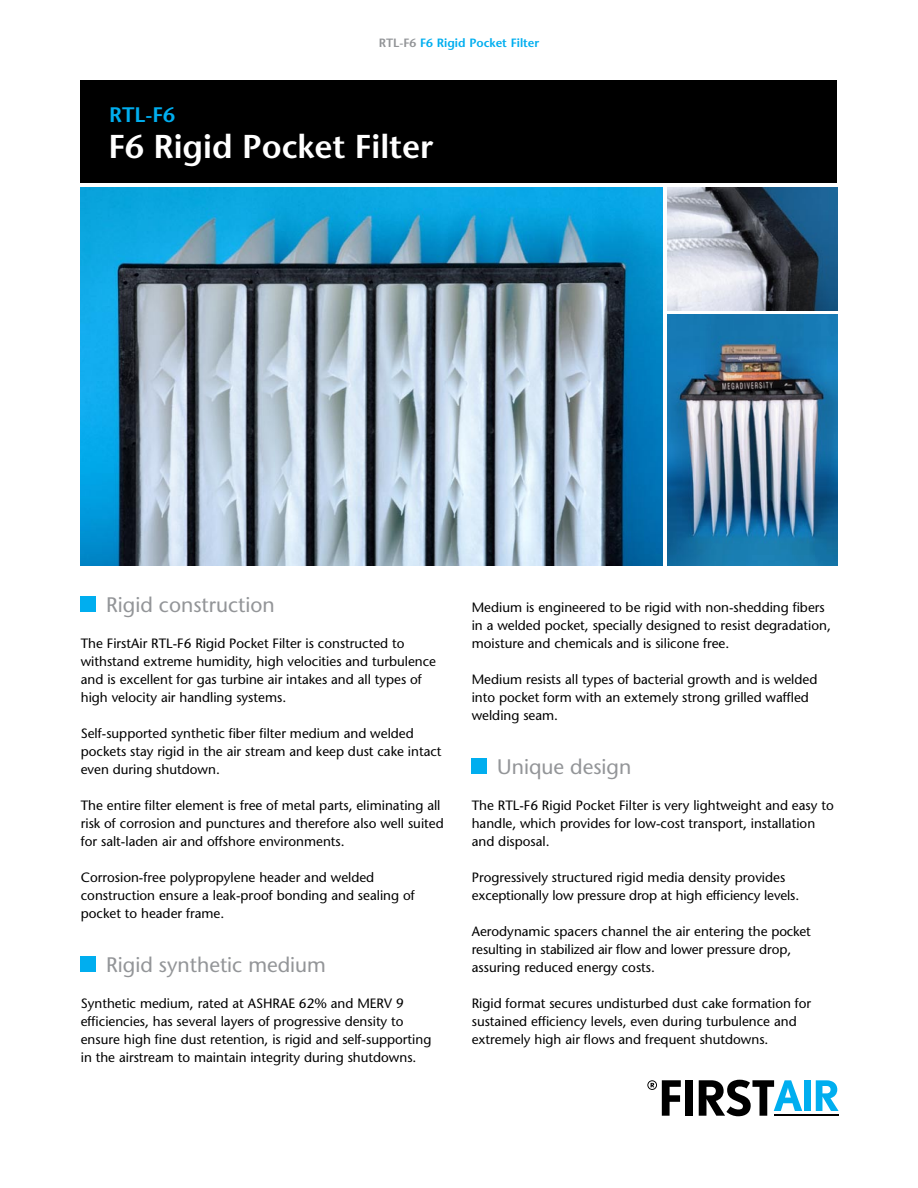
<style>
.page{position:relative;width:918px;height:1188px;background:#fff}
.page>*{position:absolute;margin:0;border:0;box-sizing:border-box;transform-origin:0 0}
.t1{font:600 33px "Stone Sans";color:#fff}
.t2{font:21px "Stone Sans";color:#939598}
.t3{font:600 21px "Stone Sans";color:#00aeef}
.t4{font:13.5px/18px "Stone Sans";color:#000}
.t5{font:600 12px "Stone Sans";color:#00aeef}
.s1{color:#939598}
</style>
<div class="page">
<div style="left:81px;top:597px;width:15px;height:15px;background:#00aeef"></div>
<div style="left:81px;top:957px;width:15px;height:15px;background:#00aeef"></div>
<div style="left:472px;top:759px;width:15px;height:15px;background:#00aeef"></div>
<div style="left:804px;top:1080px;width:7px;height:31px;background:#00aeef"></div>
<svg style="left:816px;top:1080px;width:23px;height:31px"></svg>
<svg style="left:699px;top:1080px;width:103px;height:36px"></svg>
<div style="left:686px;top:1080px;width:7px;height:36px;background:#000"></div>
<hr style="left:774px;top:1114px;width:65px;height:2px;background:#000">
<svg style="left:647px;top:1080px;width:34px;height:36px"></svg>
<div style="left:81px;top:81px;width:756px;height:102px;background:#000"></div>
<img style="left:81px;top:187px;width:582px;height:379px">
<img style="left:667px;top:187px;width:170px;height:123px">
<img style="left:667px;top:315px;width:170px;height:251px">
<p class="t5" style="left:379px;top:36px;width:162px"><span class="s1">RTL-F6</span> F6 Rigid Pocket Filter</p>
<h2 class="t3" style="left:109px;top:102px;width:67px">RTL-F6</h2>
<h1 class="t1" style="left:108px;top:126px;width:326px">F6 Rigid Pocket Filter</h1>
<h2 class="t2" style="left:106px;top:592px;width:170px">Rigid construction</h2>
<p class="t4" style="left:81px;top:634px;width:357px">The FirstAir RTL-F6 Rigid Pocket Filter is constructed to withstand extreme humidity, high velocities and turbulence and is excellent for gas turbine air intakes and all types of high velocity air handling systems.</p>
<p class="t4" style="left:81px;top:724px;width:362px">Self-supported synthetic fiber filter medium and welded pockets stay rigid in the air stream and keep dust cake intact even during shutdown.</p>
<p class="t4" style="left:81px;top:796px;width:365px">The entire filter element is free of metal parts, eliminating all risk of corrosion and punctures and therefore also well suited for salt-laden air and offshore environments.</p>
<p class="t4" style="left:81px;top:868px;width:335px">Corrosion-free polypropylene header and welded construction ensure a leak-proof bonding and sealing of pocket to header frame.</p>
<h2 class="t2" style="left:106px;top:952px;width:221px">Rigid synthetic medium</h2>
<p class="t4" style="left:81px;top:994px;width:352px">Synthetic medium, rated at ASHRAE 62% and MERV 9 efficiencies, has several layers of progressive density to ensure high fine dust retention, is rigid and self-supporting in the airstream to maintain integrity during shutdowns.</p>
<p class="t4" style="left:472px;top:598px;width:361px">Medium is engineered to be rigid with non-shedding fibers in a welded pocket, specially designed to resist degradation, moisture and chemicals and is silicone free.</p>
<p class="t4" style="left:472px;top:670px;width:347px">Medium resists all types of bacterial growth and is welded into pocket form with an extemely strong grilled waffled welding seam.</p>
<h2 class="t2" style="left:497px;top:754px;width:136px">Unique design</h2>
<p class="t4" style="left:472px;top:796px;width:364px">The RTL-F6 Rigid Pocket Filter is very lightweight and easy to handle, which provides for low-cost transport, installation and disposal.</p>
<p class="t4" style="left:472px;top:868px;width:329px">Progressively structured rigid media density provides exceptionally low pressure drop at high efficiency levels.</p>
<p class="t4" style="left:472px;top:922px;width:341px">Aerodynamic spacers channel the air entering the pocket resulting in stabilized air flow and lower pressure drop, assuring reduced energy costs.</p>
<p class="t4" style="left:472px;top:994px;width:341px">Rigid format secures undisturbed dust cake formation for sustained efficiency levels, even during turbulence and extremely high air flows and frequent shutdowns.</p>
</div>
